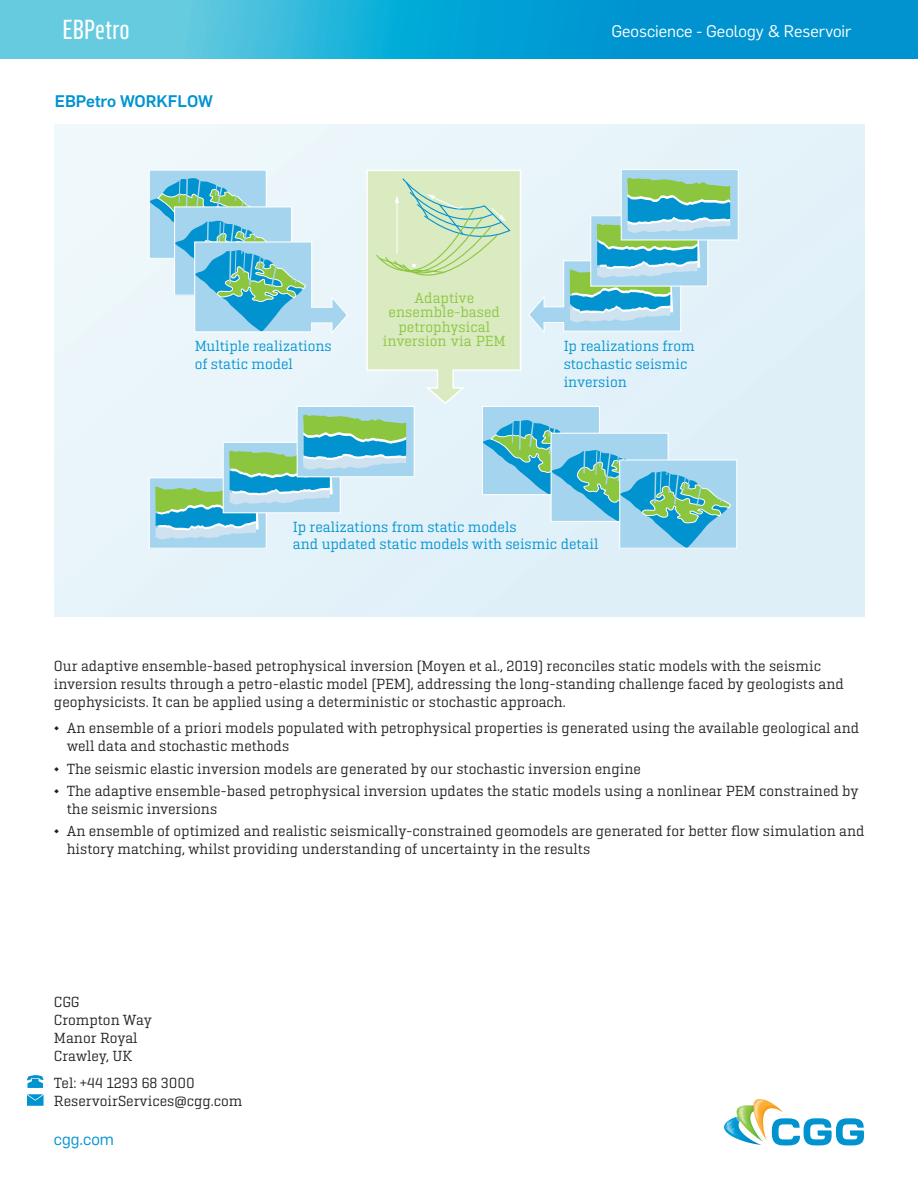
<style>
.page{position:relative;width:918px;height:1188px;background:#fff}
.page>*{position:absolute;margin:0;border:0;box-sizing:border-box;transform-origin:0 0}
.t1{font:27px "Flama Cond Basic";color:#fff}
.t2{font:16.5px "Flama";color:#fff}
.t3{font:500 16.5px "Flama";color:#0093d0}
.t4{font:16.5px "Flama";color:#0093d0}
.t5{font:15px/18px "Geogrotesque Slab";color:#231f20}
.t6{font:15px/18px "Geogrotesque Slab";color:#0093d0}
.t7{font:15px/14.5px "Geogrotesque Slab";letter-spacing:.005em;color:#8bc63e;text-align:center}
</style>
<div class="page">
<div style="left:55px;top:124px;width:809px;height:493px;background:#e4f2f9"></div>
<svg style="left:27px;top:1075px;width:17px;height:13px"></svg>
<svg style="left:27px;top:1094px;width:17px;height:12px"></svg>
<div style="left:482px;top:406px;width:117px;height:89px;background:#a5d4ee"></div>
<div style="left:482px;top:406px;width:118px;height:89px;border:1px solid #fff"></div>
<div style="left:620px;top:460px;width:117px;height:88px;background:#a5d4ee"></div>
<svg style="left:482px;top:413px;width:249px;height:134px"></svg>
<div style="left:619px;top:459px;width:118px;height:90px;border:1px solid #fff"></div>
<svg style="left:149px;top:170px;width:199px;height:164px"></svg>
<div style="left:621px;top:170px;width:117px;height:70px;background:#a5d4ee"></div>
<svg style="left:366px;top:169px;width:365px;height:235px"></svg>
<div style="left:621px;top:169px;width:118px;height:71px;border:1px solid #fff"></div>
<div style="left:149px;top:478px;width:117px;height:70px;background:#a5d4ee"></div>
<div style="left:149px;top:477px;width:118px;height:72px;border:1px solid #fff"></div>
<div style="left:297px;top:406px;width:117px;height:71px;background:#a5d4ee"></div>
<svg style="left:155px;top:415px;width:252px;height:124px"></svg>
<div style="left:297px;top:406px;width:118px;height:71px;border:1px solid #fff"></div>
<svg style="left:724px;top:1099px;width:140px;height:46px"></svg>
<svg style="left:0;top:0;width:918px;height:59px;background:#21aad6"></svg>
<h1 class="t1" style="left:62px;top:10px;width:69px">EBPetro</h1>
<p class="t2" style="left:611px;top:19px;width:242px">Geoscience - Geology &amp; Reservoir</p>
<p class="t3" style="left:55px;top:88px;width:160px">EBPetro WORKFLOW</p>
<p class="t7" style="left:383px;top:290px;width:124px">Adaptive ensemble-based petrophysical inversion via PEM</p>
<p class="t6" style="left:195px;top:337px;width:139px">Multiple realizations of static model</p>
<p class="t6" style="left:564px;top:337px;width:133px">Ip realizations from stochastic seismic inversion</p>
<p class="t6" style="left:293px;top:518px;width:307px;line-height:16.5px">Ip realizations from static models<br>and updated static models with seismic detail</p>
<p class="t5" style="left:54px;top:656px;width:792px">Our adaptive ensemble-based petrophysical inversion (Moyen et al., 2019) reconciles static models with the seismic inversion results through a petro-elastic model (PEM), addressing the long-standing challenge faced by geologists and geophysicists. It can be applied using a deterministic or stochastic approach.</p>
<p class="t5" style="left:67px;top:719px;width:794px;text-indent:-13px">◊ An ensemble of a priori models populated with petrophysical properties is generated using the available geological and well data and stochastic methods</p>
<p class="t5" style="left:54px;top:757px;width:806px;line-height:22.2px">◊ The seismic elastic inversion models are generated by our stochastic inversion engine<br>◊ The adaptive ensemble-based petrophysical inversion updates the static models using a nonlinear PEM constrained by</p>
<p class="t5" style="left:54px;top:797px;width:812px;line-height:22.2px;text-indent:13px">the seismic inversions<br>◊ An ensemble of optimized and realistic seismically-constrained geomodels are generated for better flow simulation and</p>
<p class="t5" style="left:67px;top:840px;width:525px">history matching, whilst providing understanding of uncertainty in the results</p>
<p class="t5" style="left:54px;top:993px;width:99px">CGG<br>Crompton Way<br>Manor Royal<br>Crawley, UK</p>
<p class="t5" style="left:54px;top:1073px;width:190px">Tel: +44 1293 68 3000<br>ReservoirServices@cgg.com</p>
<p class="t4" style="left:54px;top:1127px;width:62px">cgg.com</p>
</div>
